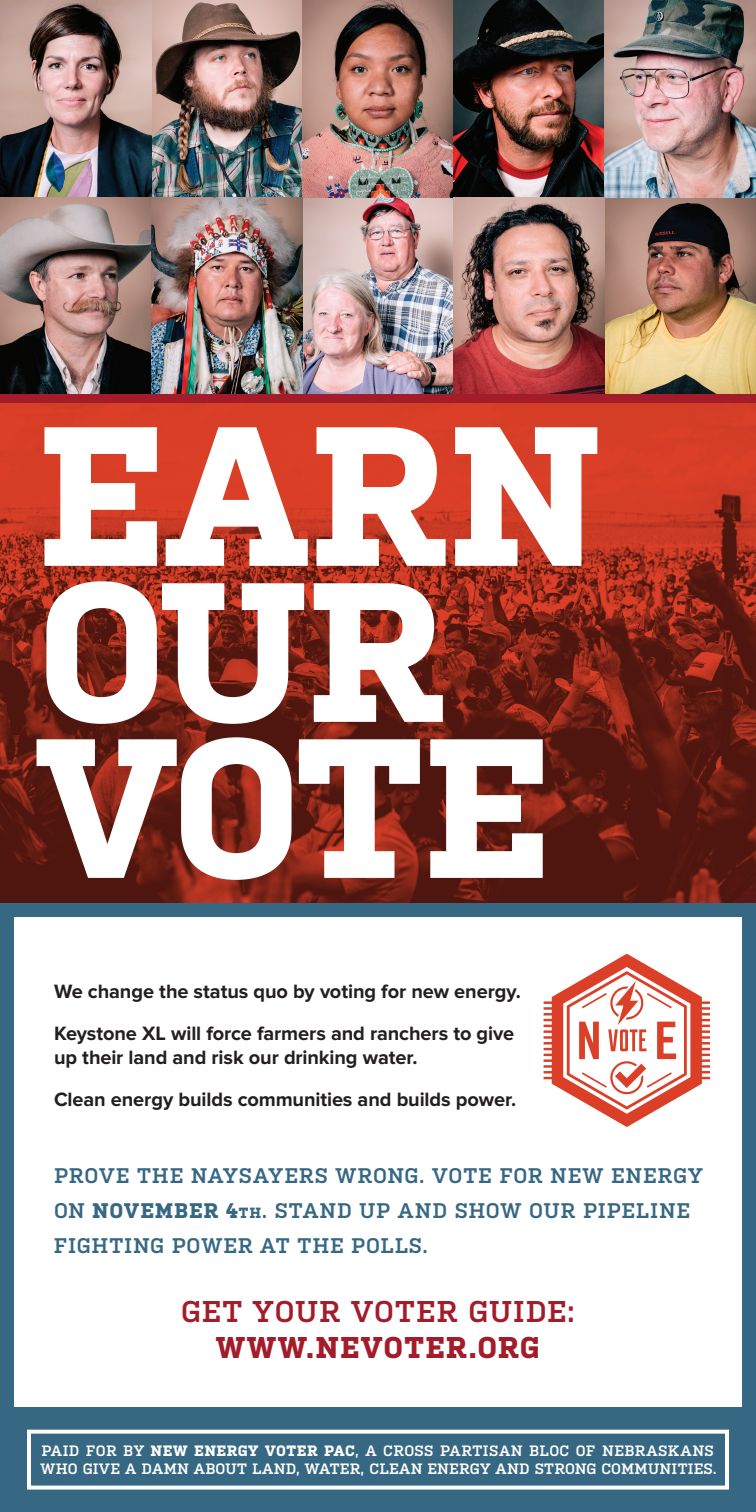
<style>
.page{position:relative;width:756px;height:1512px;background:#fff}
.page>*{position:absolute;margin:0;border:0;box-sizing:border-box;transform-origin:0 0}
.t1{font:700 198px/156px "Kulturista";letter-spacing:-.005em;color:#fff}
.t2{font:600 30px "Kulturista";letter-spacing:.035em;color:#a31c2a}
.t3{font:700 30px "Kulturista";letter-spacing:.045em;color:#a31c2a}
.t4{font:600 21.1px/34.6px "Kulturista";letter-spacing:.04em;color:#366783}
.t5{font:700 20px/42px "Proxima Nova";letter-spacing:-.005em;color:#231f20}
.t6{font:600 15px/18px "Kulturista";letter-spacing:.025em;color:#fff}
.s1{font-weight:700}
.s2{font-weight:700;font-size:14.8px}
</style>
<div class="page">
<img style="left:0;top:0;width:756px;height:394px">
<svg style="left:544px;top:954px;width:166px;height:173px"></svg>
<svg style="left:0;top:403px;width:756px;height:500px;background:#8f281a"></svg>
<div style="left:0;top:394px;width:756px;height:9px;background:#a31c2a"></div>
<div style="left:0;top:916px;width:14px;height:557px;background:#366783"></div>
<div style="left:742px;top:912px;width:14px;height:557px;background:#366783"></div>
<div style="left:0;top:903px;width:756px;height:13px;background:#366783"></div>
<div style="left:0;top:1407px;width:756px;height:105px;background:#366783"></div>
<div style="left:27px;top:1430px;width:702px;height:60px;border:4px solid #fff"></div>
<h1 class="t1" style="left:37px;top:401px;width:564px">EARN<br>OUR<br>VOTE</h1>
<p class="t5" style="left:54px;top:971px;width:468px">We change the status quo by voting for new energy.<br>Keystone XL will force farmers and ranchers to give</p>
<p class="t5" style="left:54px;top:1037px;width:464px">up their land and risk our drinking water.<br>Clean energy builds communities and builds power.</p>
<p class="t4" style="left:54px;top:1157px;width:650px">PROVE THE NAYSAYERS WRONG. VOTE FOR NEW ENERGY<br>ON <span class="s1">NOVEMBER 4</span><span class="s2">th</span>. STAND UP AND SHOW OUR PIPELINE<br>FIGHTING POWER AT THE POLLS.</p>
<h2 class="t2" style="left:181px;top:1290px;width:395px">GET YOUR VOTER GUIDE:</h2>
<h2 class="t3" style="left:216px;top:1325px;width:325px">WWW.NEVOTER.ORG</h2>
<p class="t6" style="left:41px;top:1441px;width:677px">PAID FOR BY <span class="s1">NEW ENERGY VOTER PAC</span>, A CROSS PARTISAN BLOC OF NEBRASKANS<br>WHO GIVE A DAMN ABOUT LAND, WATER, CLEAN ENERGY AND STRONG COMMUNITIES.</p>
</div>
